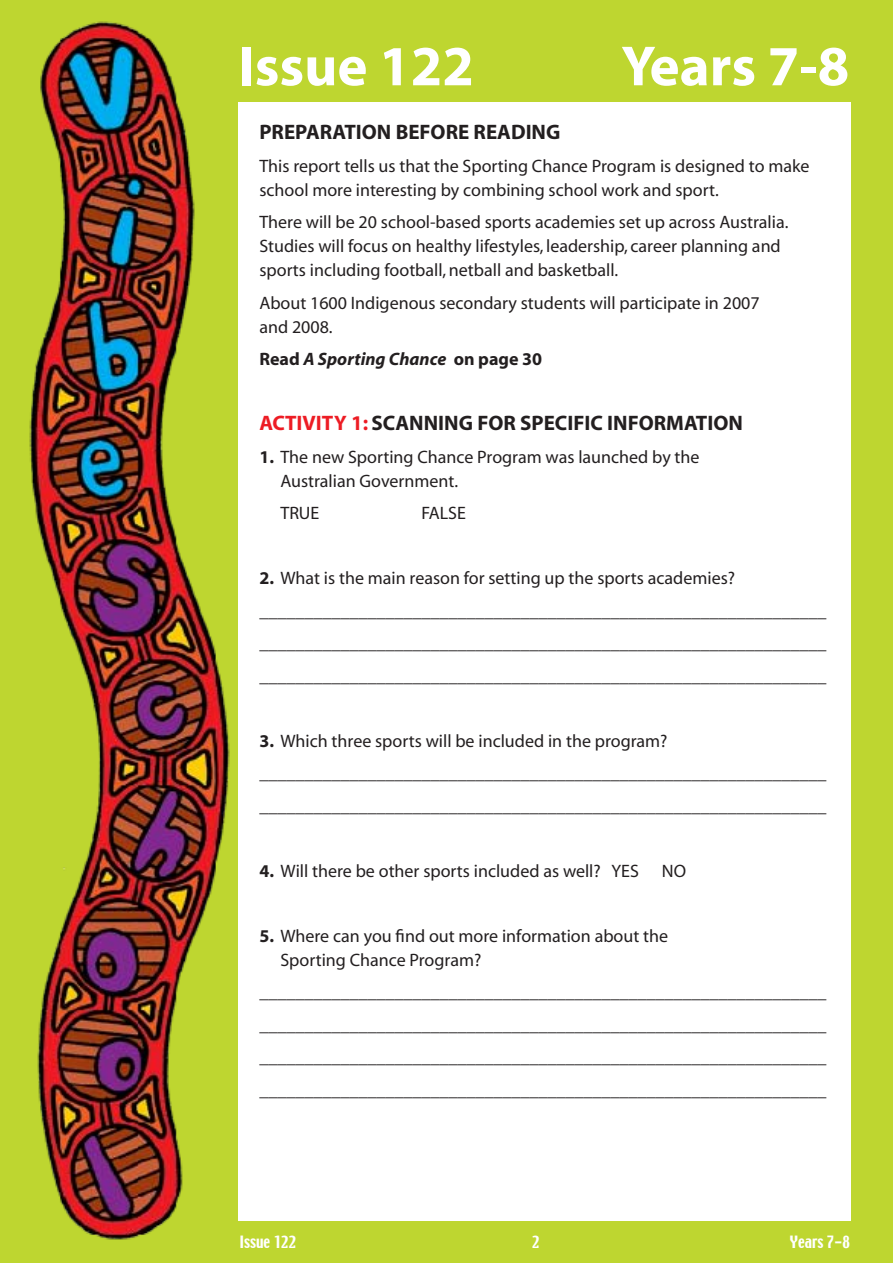
<style>
.page{position:relative;width:893px;height:1263px;background:#bed630}
.page>*{position:absolute;margin:0;border:0;box-sizing:border-box;transform-origin:0 0}
.t1{font:700 57px "Myriad";color:#fff}
.t2{font:700 21px "Myriad";color:#231f20}
.t3{font:18px/32.5px "Myriad";color:#231f20}
.t4{font:italic 700 18px "Myriad";color:#231f20}
.t5{font:15px "Techno";color:#fff}
.s1{font-style:normal}
.s2{color:#ed1c24}
.s3{font-weight:700}
</style>
<div class="page">
<img style="left:29px;top:21px;width:201px;height:1219px">
<div style="left:238px;top:102px;width:612px;height:1118px;background:#fff"></div>
<h1 class="t1" style="left:239px;top:37px;width:237px">ISSUE 122</h1>
<h1 class="t1" style="left:621px;top:37px;width:229px">YEARS 7-8</h1>
<p class="t2" style="left:259px;top:121px;width:303px">PREPARATION BEFORE READING</p>
<p class="t3" style="left:259px;top:154px;width:552px;line-height:24px">This report tells us that the Sporting Chance Program is designed to make school more interesting by combining school work and sport.</p>
<p class="t3" style="left:259px;top:211px;width:530px;line-height:24px">There will be 20 school-based sports academies set up across Australia.<br>Studies will focus on healthy lifestyles, leadership, career planning and sports including football, netball and basketball.</p>
<p class="t3" style="left:259px;top:291px;width:502px;line-height:24px">About 1600 Indigenous secondary students will participate in 2007 and 2008.</p>
<p class="t4" style="left:259px;top:350px;width:284px"><span class="s1">READ</span> A Sporting Chance <span class="s1">ON PAGE 30</span></p>
<p class="t2" style="left:259px;top:412px;width:485px"><span class="s2">ACTIVITY 1:</span> SCANNING FOR SPECIFIC INFORMATION</p>
<p class="t3" style="left:280px;top:445px;width:421px;line-height:24px;text-indent:-21px"><span class="s3">1.</span> The new Sporting Chance Program was launched by the<br>Australian Government.</p>
<p class="t3" style="left:280px;top:498px;width:41px">TRUE</p>
<p class="t3" style="left:421px;top:498px;width:46px">FALSE</p>
<p class="t3" style="left:259px;top:563px;width:569px"><span class="s3">2.</span> What is the main reason for setting up the sports academies? _______________________________________________________________ _______________________________________________________________ _______________________________________________________________</p>
<p class="t3" style="left:259px;top:725px;width:568px"><span class="s3">3.</span> Which three sports will be included in the program? _______________________________________________________________ _______________________________________________________________</p>
<p class="t3" style="left:259px;top:855px;width:381px"><span class="s3">4.</span> Will there be other sports included as well? YES</p>
<p class="t3" style="left:662px;top:855px;width:26px">NO</p>
<p class="t3" style="left:280px;top:924px;width:389px;line-height:24px;text-indent:-21px"><span class="s3">5.</span> Where can you find out more information about the<br>Sporting Chance Program?</p>
<p class="t3" style="left:259px;top:977px;width:568px;text-align:justify">_______________________________________________________________ _______________________________________________________________ _______________________________________________________________ _______________________________________________________________</p>
<p class="t5" style="left:240px;top:1232px;width:58px">Issue 122</p>
<p class="t5" style="left:790px;top:1232px;width:62px">Years 7-8</p>
</div>
